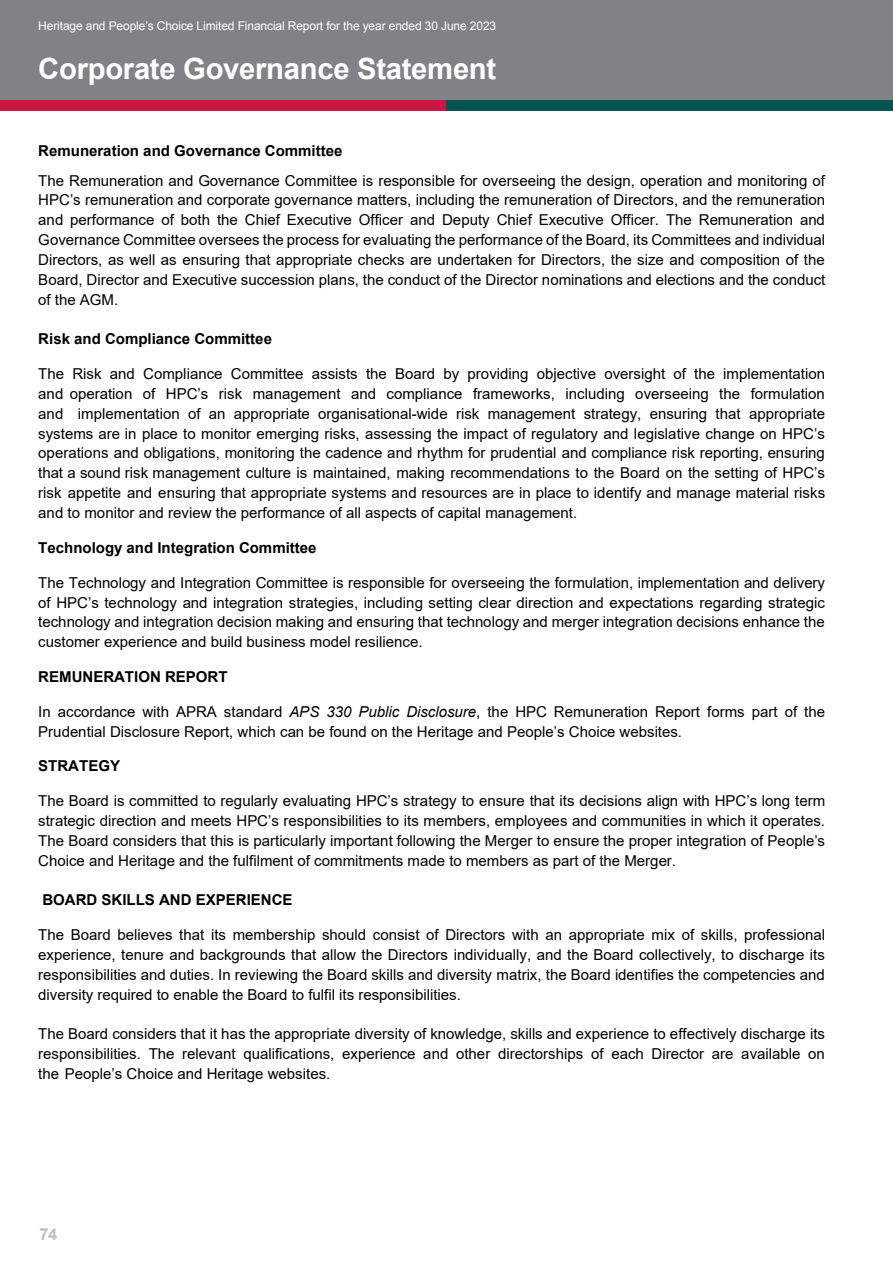
<style>
.page{position:relative;width:893px;height:1263px;background:#fff}
.page>*{position:absolute;margin:0;border:0;box-sizing:border-box;transform-origin:0 0}
.t1{font:700 29.25px "Arial";letter-spacing:-.01em;color:#fff}
.t2{font:700 16.5px "Arial";color:#bcbec0}
.t3{font:15px/19.8px "Arial";color:#000;text-align:justify}
.t4{font:700 15px "Arial";color:#000}
.t5{font:12px "Arial";letter-spacing:-.01em;color:#fff}
.s1{font-style:italic}
</style>
<div class="page">
<div style="left:0;top:0;width:848px;height:110px;background:#808285"></div>
<div style="left:848px;top:0;width:45px;height:110px;background:#808285"></div>
<div style="left:0;top:100px;width:893px;height:11px;background:#cd1543"></div>
<div style="left:446px;top:100px;width:447px;height:11px;background:#00544f"></div>
<p class="t5" style="left:38px;top:18px;width:459px">Heritage and People’s Choice Limited Financial Report for the year ended 30 June 2023</p>
<h1 class="t1" style="left:38px;top:49px;width:459px">Corporate Governance Statement</h1>
<p class="t4" style="left:38px;top:140px;width:306px">Remuneration and Governance Committee</p>
<p class="t3" style="left:38px;top:170px;width:789px">The Remuneration and Governance Committee is responsible for overseeing the design, operation and monitoring of HPC’s remuneration and corporate governance matters, including the remuneration of Directors, and the remuneration and performance of both the Chief Executive Officer and Deputy Chief Executive Officer. The Remuneration and Governance Committee oversees the process for evaluating the performance of the Board, its Committees and individual Directors, as well as ensuring that appropriate checks are undertaken for Directors, the size and composition of the Board, Director and Executive succession plans, the conduct of the Director nominations and elections and the conduct of the AGM.</p>
<p class="t4" style="left:38px;top:328px;width:235px">Risk and Compliance Committee</p>
<p class="t3" style="left:38px;top:364px;width:788px">The Risk and Compliance Committee assists the Board by providing objective oversight of the implementation and operation of HPC’s risk management and compliance frameworks, including overseeing the formulation and implementation of an appropriate organisational-wide risk management strategy, ensuring that appropriate systems are in place to monitor emerging risks, assessing the impact of regulatory and legislative change on HPC’s operations and obligations, monitoring the cadence and rhythm for prudential and compliance risk reporting, ensuring that a sound risk management culture is maintained, making recommendations to the Board on the setting of HPC’s risk appetite and ensuring that appropriate systems and resources are in place to identify and manage material risks and to monitor and review the performance of all aspects of capital management.</p>
<p class="t4" style="left:38px;top:537px;width:280px">Technology and Integration Committee</p>
<p class="t3" style="left:38px;top:572px;width:788px">The Technology and Integration Committee is responsible for overseeing the formulation, implementation and delivery of HPC’s technology and integration strategies, including setting clear direction and expectations regarding strategic technology and integration decision making and ensuring that technology and merger integration decisions enhance the customer experience and build business model resilience.</p>
<p class="t4" style="left:38px;top:666px;width:191px">REMUNERATION REPORT</p>
<p class="t3" style="left:38px;top:701px;width:788px">In accordance with APRA standard <span class="s1">APS 330 Public Disclosure</span>, the HPC Remuneration Report forms part of the<br>Prudential Disclosure Report, which can be found on the Heritage and People’s Choice websites.</p>
<p class="t4" style="left:38px;top:756px;width:83px">STRATEGY</p>
<p class="t3" style="left:38px;top:791px;width:788px">The Board is committed to regularly evaluating HPC’s strategy to ensure that its decisions align with HPC’s long term strategic direction and meets HPC’s responsibilities to its members, employees and communities in which it operates.<br>The Board considers that this is particularly important following the Merger to ensure the proper integration of People’s Choice and Heritage and the fulfilment of commitments made to members as part of the Merger.</p>
<p class="t4" style="left:42px;top:890px;width:252px">BOARD SKILLS AND EXPERIENCE</p>
<p class="t3" style="left:38px;top:925px;width:788px">The Board believes that its membership should consist of Directors with an appropriate mix of skills, professional experience, tenure and backgrounds that allow the Directors individually, and the Board collectively, to discharge its responsibilities and duties. In reviewing the Board skills and diversity matrix, the Board identifies the competencies and diversity required to enable the Board to fulfil its responsibilities.</p>
<p class="t3" style="left:38px;top:1024px;width:788px">The Board considers that it has the appropriate diversity of knowledge, skills and experience to effectively discharge its responsibilities. The relevant qualifications, experience and other directorships of each Director are available on the People’s Choice and Heritage websites.</p>
<p class="t2" style="left:39px;top:1223px;width:19px">74</p>
</div>
